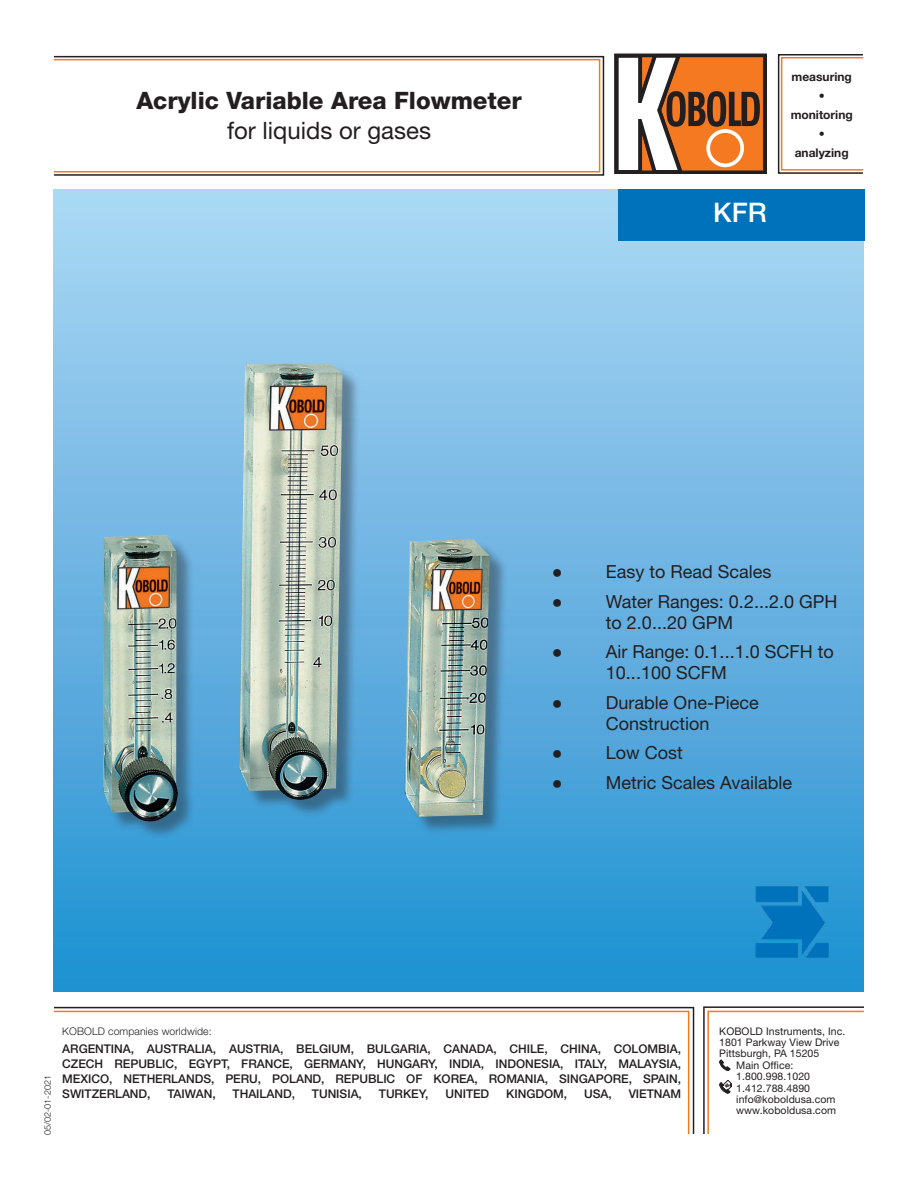
<style>
.page{position:relative;width:918px;height:1188px;background:#fff}
.page>*{position:absolute;margin:0;border:0;box-sizing:border-box;transform-origin:0 0}
.t1{font:500 27px "Helvetica Neue LT Std";color:#fff}
.t2{font:800 24px "Helvetica Neue LT Std";color:#231f20}
.t3{font:24px "Helvetica Neue LT Std";color:#231f20}
.t4{font:18px/21px "Helvetica Neue LT Std";color:#231f20}
.t5{font:500 12px/15px "Helvetica Neue LT Std";letter-spacing:-.005em;color:#231f20;text-align:justify}
.t6{font:700 12px/19px "Helvetica Neue LT Std";color:#231f20;text-align:center}
.t7{font:10.5px "Helvetica Neue LT Std";letter-spacing:.005em;color:#231f20}
.t8{font:300 10.5px "Helvetica Neue LT Std";letter-spacing:.01em;color:#231f20}
.t9{font:300 9px "Helvetica Neue LT Std";color:#231f20}
.s1{font-family:"Arial"}
</style>
<div class="page">
<div style="left:53px;top:59px;width:547px;height:114px;border:2px solid #f47921"></div>
<div style="left:781px;top:57px;width:83px;height:114px;border:2px solid #f47921"></div>
<div style="left:53px;top:56px;width:551px;height:120px;border:2px solid #231f20"></div>
<div style="left:778px;top:54px;width:86px;height:120px;border:2px solid #231f20"></div>
<svg style="left:615px;top:54px;width:148px;height:120px"></svg>
<div style="left:706px;top:129px;width:38px;height:38px;border:4px solid #fff;border-radius:50%"></div>
<svg style="left:54px;top:1006px;width:641px;height:128px"></svg>
<div style="left:53px;top:189px;width:811px;height:803px;background:linear-gradient(to bottom,#afd7f4,#2190d1)"></div>
<div style="left:618px;top:189px;width:247px;height:51px;background:#0072bc"></div>
<img style="left:755px;top:886px;width:74px;height:74px">
<div style="left:106px;top:366px;width:402px;height:474px;background:#231f20;opacity:.41"></div>
<img style="left:103px;top:364px;width:387px;height:458px">
<svg style="left:703px;top:1006px;width:161px;height:128px"></svg>
<h2 class="t2" style="left:136px;top:86px;width:387px">Acrylic Variable Area Flowmeter</h2>
<h2 class="t3" style="left:227px;top:116px;width:205px">for liquids or gases</h2>
<h1 class="t1" style="left:713px;top:197px;width:55px">KFR</h1>
<p class="t6" style="left:791px;top:67px;width:64px">measuring • monitoring • analyzing</p>
<p class="t4" style="left:552px;top:561px;width:221px"><span class="s1">●</span> Easy to Read Scales</p>
<p class="t4" style="left:606px;top:590px;width:233px;text-indent:-54px"><span class="s1">●</span> Water Ranges: 0.2...2.0 GPH to 2.0...20 GPM</p>
<p class="t4" style="left:606px;top:641px;width:229px;text-indent:-54px"><span class="s1">●</span> Air Range: 0.1...1.0 SCFH to<br>10...100 SCFM</p>
<p class="t4" style="left:552px;top:691px;width:208px;text-align:center"><span class="s1">●</span> Durable One-Piece<br>Construction</p>
<p class="t4" style="left:552px;top:742px;width:132px"><span class="s1">●</span> Low Cost</p>
<p class="t4" style="left:552px;top:771px;width:242px"><span class="s1">●</span> Metric Scales Available</p>
<p class="t9" style="left:42px;top:1135px;width:61px;rotate:-90deg">05/02-01-2021</p>
<p class="t8" style="left:62px;top:1024px;width:151px">KOBOLD companies worldwide:</p>
<p class="t5" style="left:62px;top:1041px;width:620px">ARGENTINA, AUSTRALIA, AUSTRIA, BELGIUM, BULGARIA, CANADA, CHILE, CHINA, COLOMBIA, CZECH REPUBLIC, EGYPT, FRANCE, GERMANY, HUNGARY, INDIA, INDONESIA, ITALY, MALAYSIA, MEXICO, NETHERLANDS, PERU, POLAND, REPUBLIC OF KOREA, ROMANIA, SINGAPORE, SPAIN, SWITZERLAND,</p>
<p class="t5" style="left:168px;top:1086px;width:50px">TAIWAN,</p>
<p class="t5" style="left:233px;top:1086px;width:64px">THAILAND,</p>
<p class="t5" style="left:312px;top:1086px;width:51px">TUNISIA,</p>
<p class="t5" style="left:379px;top:1086px;width:51px">TURKEY,</p>
<p class="t5" style="left:445px;top:1086px;width:45px">UNITED</p>
<p class="t5" style="left:506px;top:1086px;width:62px">KINGDOM,</p>
<p class="t5" style="left:584px;top:1086px;width:29px">USA,</p>
<p class="t5" style="left:629px;top:1086px;width:54px">VIETNAM</p>
<p class="t7" style="left:719px;top:1025px;width:128px">KOBOLD Instruments, Inc.</p>
<p class="t7" style="left:719px;top:1036px;width:122px">1801 Parkway View Drive</p>
<p class="t7" style="left:719px;top:1047px;width:102px">Pittsburgh, PA 15205</p>
<p class="t7" style="left:736px;top:1059px;width:59px">Main Office:</p>
<p class="t7" style="left:736px;top:1070px;width:75px">1.800.998.1020</p>
<p class="t7" style="left:736px;top:1082px;width:75px">1.412.788.4890</p>
<p class="t7" style="left:736px;top:1093px;width:101px">info@koboldusa.com</p>
<p class="t7" style="left:736px;top:1104px;width:101px">www.koboldusa.com</p>
</div>
